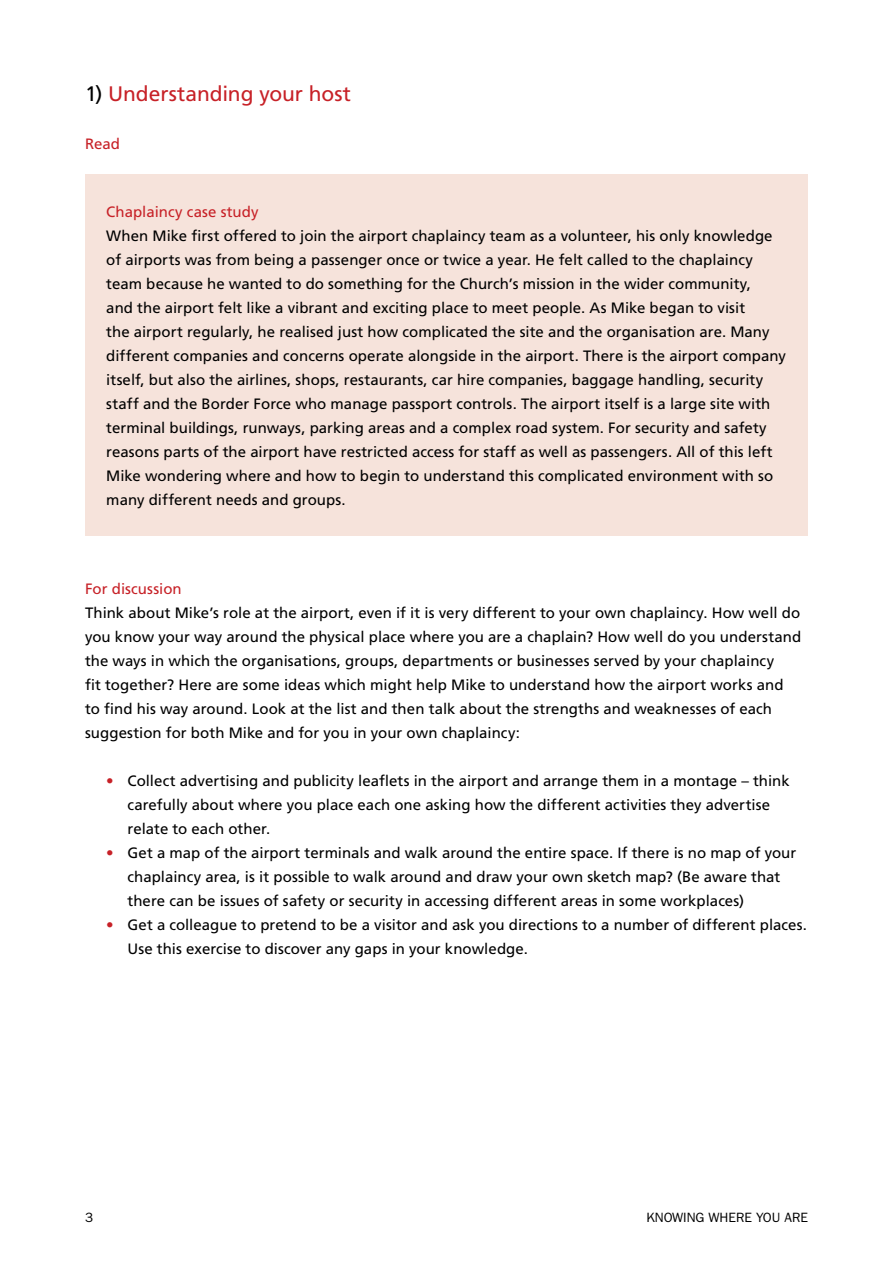
<style>
.page{position:relative;width:893px;height:1263px;background:#fff}
.page>*{position:absolute;margin:0;border:0;box-sizing:border-box;transform-origin:0 0}
.t1{font:21px "Frutiger";letter-spacing:-.005em;color:#c72127}
.t2{font:15px/24px "Frutiger";letter-spacing:.005em;color:#000}
.t3{font:15px "Frutiger";letter-spacing:.005em;color:#c72127}
.t4{font:13.5px "Franklin Gothic";color:#000}
.s1{color:#000}
.s2{color:#c72127}
</style>
<div class="page">
<div style="left:85px;top:174px;width:723px;height:362px;background:#f6e3db"></div>
<h1 class="t1" style="left:85px;top:81px;width:267px"><span class="s1">1)</span> Understanding your host</h1>
<p class="t3" style="left:85px;top:135px;width:37px">Read</p>
<p class="t3" style="left:106px;top:203px;width:154px">Chaplaincy case study</p>
<p class="t2" style="left:106px;top:224px;width:681px">When Mike first offered to join the airport chaplaincy team as a volunteer, his only knowledge of airports was from being a passenger once or twice a year. He felt called to the chaplaincy team because he wanted to do something for the Church’s mission in the wider community,<br>and the airport felt like a vibrant and exciting place to meet people. As Mike began to visit<br>the airport regularly, he realised just how complicated the site and the organisation are. Many different companies and concerns operate alongside in the airport. There is the airport company itself, but also the airlines, shops, restaurants, car hire companies, baggage handling, security staff and the Border Force who manage passport controls. The airport itself is a large site with terminal buildings, runways, parking areas and a complex road system. For security and safety reasons parts of the airport have restricted access for staff as well as passengers. All of this left Mike wondering where and how to begin to understand this complicated environment with so many different needs and groups.</p>
<p class="t3" style="left:85px;top:580px;width:98px">For discussion</p>
<p class="t2" style="left:85px;top:601px;width:718px">Think about Mike’s role at the airport, even if it is very different to your own chaplaincy. How well do you know your way around the physical place where you are a chaplain? How well do you understand the ways in which the organisations, groups, departments or businesses served by your chaplaincy<br>fit together? Here are some ideas which might help Mike to understand how the airport works and to find his way around. Look at the list and then talk about the strengths and weaknesses of each suggestion for both Mike and for you in your own chaplaincy:</p>
<p class="t2" style="left:128px;top:769px;width:664px;text-indent:-21px"><span class="s2">•</span> Collect advertising and publicity leaflets in the airport and arrange them in a montage – think carefully about where you place each one asking how the different activities they advertise relate to each other.</p>
<p class="t2" style="left:128px;top:841px;width:670px;text-indent:-21px"><span class="s2">•</span> Get a map of the airport terminals and walk around the entire space. If there is no map of your chaplaincy area, is it possible to walk around and draw your own sketch map? (Be aware that there can be issues of safety or security in accessing different areas in some workplaces)</p>
<p class="t2" style="left:128px;top:913px;width:681px;text-indent:-21px"><span class="s2">•</span> Get a colleague to pretend to be a visitor and ask you directions to a number of different places.<br>Use this exercise to discover any gaps in your knowledge.</p>
<p class="t4" style="left:85px;top:1210px;width:10px">3</p>
<p class="t4" style="left:646px;top:1210px;width:163px">KNOWING WHERE YOU ARE</p>
</div>
